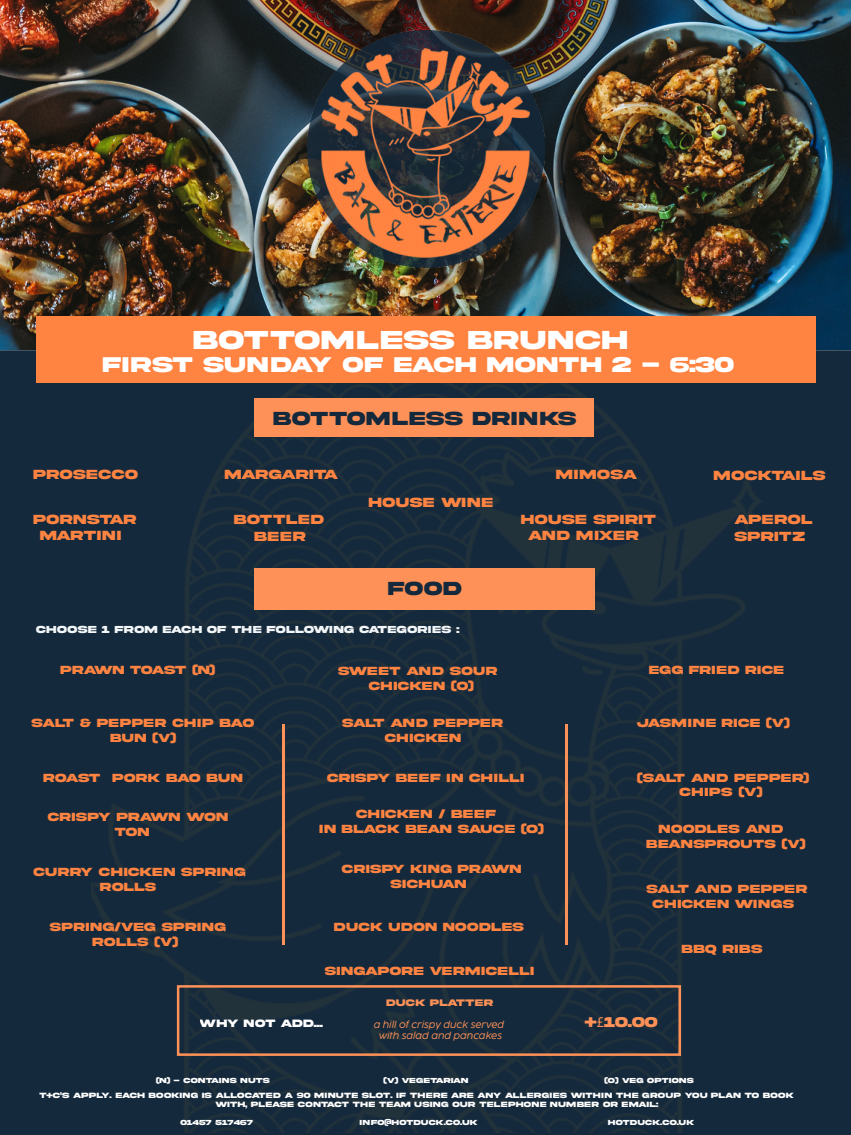
<style>
.page{position:relative;width:851px;height:1135px;background:#fff}
.page>*{position:absolute;margin:0;border:0;box-sizing:border-box;transform-origin:0 0}
.t1{font:700 27.5px "Akira Expanded Super";letter-spacing:.055em;color:#fff}
.t2{font:700 22.5px "Akira Expanded Super";letter-spacing:.055em;color:#fff}
.t3{font:700 20px "Akira Expanded Super";letter-spacing:.055em;color:#14293c}
.t4{font:700 15px "Akira Expanded Super";color:#fe9157}
.t5{font:700 14px/16.8px "Akira Expanded Super";letter-spacing:.05em;color:#ff8341}
.t6{font:700 14px "Akira Expanded Super";color:#ff8341}
.t7{font:700 12.5px/15px "Akira Expanded Super";letter-spacing:.055em;color:#ff8341;text-align:center}
.t8{font:700 12.5px "Akira Expanded Super";letter-spacing:.03em;color:#ff8341}
.t9{font:700 12.5px "Akira Expanded Super";letter-spacing:-.005em;color:#ff8341}
.t10{font:700 11.25px "Akira Expanded Super";color:#fff}
.t11{font:700 10.75px "Akira Expanded Super";letter-spacing:.055em;color:#f3f6f8}
.t12{font:700 10px "Akira Expanded Super";letter-spacing:.055em;color:#fe9157}
.t13{font:italic 300 8.75px "Cocogoose Pro Trial";color:#fe9157}
.t14{font:700 8px/9.5px "Akira Expanded Super";letter-spacing:.055em;color:#fff}
.t15{font:700 7.75px "Akira Expanded Super";letter-spacing:.055em;color:#fff}
.t16{font:700 7.75px "Akira Expanded Super";color:#fff}
.s1{font-family:"Myriad Pro";font-weight:400}
</style>
<div class="page">
<div style="left:0;top:377px;width:850px;height:757px;background:#14293c"></div>
<img style="left:92px;top:383px;width:678px;height:749px">
<img style="left:0;top:0;width:850px;height:377px">
<div style="left:36px;top:316px;width:779px;height:67px;background:#ff8341"></div>
<div style="left:255px;top:398px;width:339px;height:39px;background:#fe9157"></div>
<div style="left:254px;top:567px;width:340px;height:42px;background:#fe9157"></div>
<img style="left:307px;top:31px;width:237px;height:237px">
<img style="left:322px;top:48px;width:207px;height:209px">
<div style="left:177px;top:984px;width:503px;height:71px;border:2px solid #fe9157"></div>
<img style="left:282px;top:723px;width:2px;height:221px">
<img style="left:565px;top:723px;width:2px;height:221px">
<h1 class="t1" style="left:193px;top:327px;width:435px">BOTTOMLESS BRUNCH</h1>
<h2 class="t2" style="left:103px;top:354px;width:632px">FIRST SUNDAY OF EACH MONTH 2 - 6:30</h2>
<h3 class="t3" style="left:273px;top:408px;width:304px">BOTTOMLESS DRINKS</h3>
<p class="t5" style="left:33px;top:466px;width:106px">PROSECCO</p>
<p class="t6" style="left:225px;top:468px;width:115px">MARGARITA</p>
<p class="t5" style="left:556px;top:466px;width:83px">MIMOSA</p>
<p class="t5" style="left:368px;top:494px;width:126px">HOUSE WINE</p>
<p class="t5" style="left:234px;top:511px;width:91px;text-align:center">BOTTLED<br>BEER</p>
<p class="t5" style="left:528px;top:510px;width:129px;text-indent:-7px">HOUSE SPIRIT<br>AND MIXER</p>
<p class="t5" style="left:713px;top:466px;width:113px">MOCKTAILS</p>
<p class="t5" style="left:40px;top:510px;width:98px;text-indent:-7px">PORNSTAR<br>MARTINI</p>
<p class="t5" style="left:734px;top:511px;width:80px">APEROL<br>SPRITZ</p>
<h3 class="t3" style="left:388px;top:579px;width:75px">FOOD</h3>
<p class="t11" style="left:36px;top:624px;width:424px">CHOOSE 1 FROM EACH OF THE FOLLOWING CATEGORIES :</p>
<p class="t9" style="left:61px;top:664px;width:156px">PRAWN TOAST (N)</p>
<p class="t7" style="left:338px;top:663px;width:160px">SWEET AND SOUR</p>
<p class="t7" style="left:648px;top:663px;width:136px">EGG FRIED RICE</p>
<p class="t7" style="left:368px;top:678px;width:106px">CHICKEN (O)</p>
<p class="t7" style="left:342px;top:715px;width:162px">SALT AND PEPPER<br>CHICKEN</p>
<p class="t7" style="left:327px;top:770px;width:198px">CRISPY BEEF IN CHILLI</p>
<p class="t7" style="left:636px;top:715px;width:154px">JASMINE RICE (V)</p>
<p class="t7" style="left:32px;top:715px;width:224px">SALT &amp; PEPPER CHIP BAO<br>BUN (V)</p>
<p class="t7" style="left:636px;top:770px;width:174px">(SALT AND PEPPER)<br>CHIPS (V)</p>
<p class="t8" style="left:44px;top:771px;width:200px">ROAST PORK BAO BUN</p>
<p class="t7" style="left:115px;top:809px;width:115px;text-align:left;text-indent:-67px">CRISPY PRAWN WON<br>TON</p>
<p class="t7" style="left:100px;top:864px;width:147px;text-align:left;text-indent:-67px">CURRY CHICKEN SPRING<br>ROLLS</p>
<p class="t7" style="left:50px;top:919px;width:177px">SPRING/VEG SPRING<br>ROLLS (V)</p>
<p class="t7" style="left:319px;top:806px;width:225px;text-align:left;text-indent:36px">CHICKEN / BEEF<br>IN BLACK BEAN SAUCE (O)</p>
<p class="t7" style="left:646px;top:821px;width:160px;text-align:left;text-indent:12px">NOODLES AND<br>BEANSPROUTS (V)</p>
<p class="t7" style="left:342px;top:861px;width:181px">CRISPY KING PRAWN<br>SICHUAN</p>
<p class="t7" style="left:646px;top:881px;width:162px">SALT AND PEPPER<br>CHICKEN WINGS</p>
<p class="t7" style="left:334px;top:919px;width:191px">DUCK UDON NOODLES</p>
<p class="t7" style="left:324px;top:962px;width:210px">SINGAPORE VERMICELLI</p>
<p class="t7" style="left:681px;top:941px;width:82px">BBQ RIBS</p>
<p class="t10" style="left:200px;top:1017px;width:124px">WHY NOT ADD...</p>
<p class="t12" style="left:386px;top:997px;width:108px">DUCK PLATTER</p>
<p class="t13" style="left:373px;top:1018px;width:132px">a hill of crispy duck served</p>
<p class="t4" style="left:584px;top:1014px;width:74px">+<span class="s1">£</span>10.00</p>
<p class="t13" style="left:378px;top:1028px;width:125px">with salad and pancakes</p>
<p class="t16" style="left:383px;top:1076px;width:86px">(V) VEGETARIAN</p>
<p class="t15" style="left:604px;top:1075px;width:91px">(O) VEG OPTIONS</p>
<p class="t14" style="left:215px;top:1090px;width:579px;text-indent:-176px">T+C'S APPLY. EACH BOOKING IS ALLOCATED A 90 MINUTE SLOT. IF THERE ARE ANY ALLERGIES WITHIN THE GROUP YOU PLAN TO BOOK<br>WITH, PLEASE CONTACT THE TEAM USING OUR TELEPHONE NUMBER OR EMAIL:</p>
<p class="t15" style="left:156px;top:1075px;width:115px">(N) - CONTAINS NUTS</p>
<p class="t16" style="left:180px;top:1118px;width:74px">01457 517467</p>
<p class="t15" style="left:360px;top:1118px;width:119px">INFO@HOTDUCK.CO.UK</p>
<p class="t15" style="left:608px;top:1118px;width:87px">HOTDUCK.CO.UK</p>
</div>
